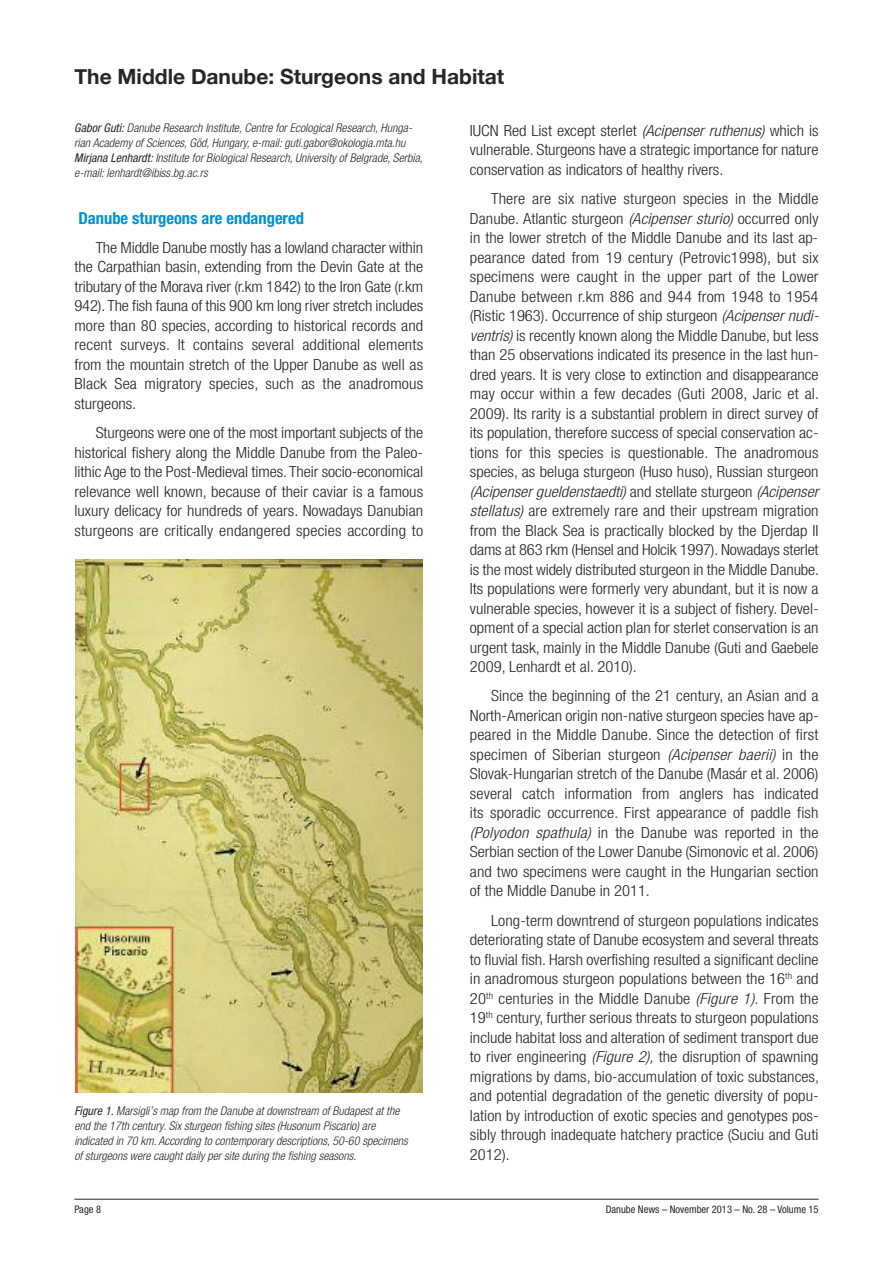
<style>
.page{position:relative;width:893px;height:1263px;background:#fff}
.page>*{position:absolute;margin:0;border:0;box-sizing:border-box;transform-origin:0 0}
.t1{font:700 21px "Helvetica Neue";color:#272627}
.t2{font:700 condensed 16.5px "Helvetica Neue";color:#008fd2}
.t3{font:300 condensed 15.3px/19.5px "Helvetica Neue";color:#272627;text-align:justify;scale:1.08 1}
.t4{font:italic 300 condensed 12px/15px "Helvetica Neue LT Pro";color:#272627}
.t5{font:italic 300 condensed 12px/15px "Helvetica Neue";letter-spacing:.005em;color:#272627}
.t6{font:condensed 10.5px "Helvetica Neue";color:#272627}
.s1{font-weight:400}
.s2{font-family:"Helvetica Neue";font-weight:400}
.s3{font-style:italic}
</style>
<div class="page">
<hr style="left:74px;top:1199px;width:745px;height:1px;background:#272627">
<img style="left:76px;top:559px;width:347px;height:534px">
<h1 class="t1" style="left:74px;top:64px;width:431px">The Middle Danube: Sturgeons and Habitat</h1>
<p class="t5" style="left:74px;top:121px;width:350px"><span class="s1">Gabor Guti:</span> Danube Research Institute, Centre for Ecological Research, Hunga&shy;rian Academy of Sciences, Göd, Hungary, e-mail: guti.gabor@okologia.mta.hu <span class="s1">Mirjana Lenhardt:</span> Institute for Biological Research, University of Belgrade, Serbia, e-mail: lenhardt@ibiss.bg.ac.rs</p>
<p class="t2" style="left:78px;top:212px;width:227px">Danube sturgeons are endangered</p>
<p class="t3" style="left:74px;top:239px;width:324px;text-indent:21px">The Middle Danube mostly has a lowland character within the Carpathian basin, extending from the Devin Gate at the tributary of the Morava river (r.km 1842) to the Iron Gate (r.km 942). The fish fauna of this 900 km long river stretch includes more than 80 species, according to historical records and recent surveys. It contains several additional elements from the mountain stretch of the Upper Danube as well as Black Sea migratory species, such as the anadromous sturgeons.</p>
<p class="t3" style="left:74px;top:424px;width:324px;text-indent:21px">Sturgeons were one of the most important subjects of the historical fishery along the Middle Danube from the Paleo&shy;lithic Age to the Post-Medieval times. Their socio-economical relevance well known, because of their caviar is a famous luxury delicacy for hundreds of years. Nowadays Danubian sturgeons are critically endangered species according to</p>
<p class="t4" style="left:74px;top:1105px;width:337px"><span class="s2">Fig u re 1 .</span> Marsigli’s map from the Danube at downstream of Budapest at the end the 17th century. Six sturgeon fishing sites (Husonum Piscario) are indicated in 70 km. According to contemporary descriptions, 50-60 specimens of sturgeons were caught daily per site during the fishing seasons.</p>
<p class="t3" style="left:470px;top:122px;width:324px">IUCN Red List except sterlet <span class="s3">(Acipenser ruthenus)</span> which is vulnerable. Sturgeons have a strategic importance for nature conservation as indicators of healthy rivers.</p>
<p class="t3" style="left:470px;top:190px;width:325px;text-align:left;text-indent:21px">There are six native sturgeon species in the Middle Danube. Atlantic sturgeon <span class="s3">(Acipenser sturio)</span> occurred only in the lower stretch of the Middle Danube and its last ap&shy;pearance dated from 19 century (Petrovic1998), but six specimens were caught in the upper part of the Lower Danube between r.km 886 and 944 from 1948 to 1954 (Ristic 1963). Occurrence of ship sturgeon <span class="s3">(Acipenser nudi&shy;ventris)</span> is recently known along the Middle Danube, but less than 25 observations indicated its presence in the last hun&shy;dred years. It is very close to extinction and disappearance may occur within a few decades (Guti 2008, Jaric et al.<br>2009). Its rarity is a substantial problem in direct survey of its population, therefore success of special conservation ac&shy;tions for this species is questionable. The anadromous species, as beluga sturgeon (Huso huso), Russian sturgeon <span class="s3">(Acipenser gueldenstaedti)</span> and stellate sturgeon <span class="s3">(Acipenser stellatus)</span> are extremely rare and their upstream migration from the Black Sea is practically blocked by the Djerdap II dams at 863 rkm (Hensel and Holcik 1997). Nowadays sterlet is the most widely distributed sturgeon in the Middle Danube.<br>Its populations were formerly very abundant, but it is now a vulnerable species, however it is a subject of fishery. Devel&shy;opment of a special action plan for sterlet conservation is an urgent task, mainly in the Middle Danube (Guti and Gaebele 2009, Lenhardt et al. 2010).</p>
<p class="t3" style="left:470px;top:687px;width:324px;text-indent:21px">Since the beginning of the 21 century, an Asian and a North-American origin non-native sturgeon species have ap&shy;peared in the Middle Danube. Since the detection of first specimen of Siberian sturgeon <span class="s3">(Acipenser baerii)</span> in the Slovak-Hungarian stretch of the Danube (Masár et al. 2006) several catch information from anglers has indicated its sporadic occurrence. First appearance of paddle fish <span class="s3">(Polyodon spathula)</span> in the Danube was reported in the Serbian section of the Lower Danube (Simonovic et al. 2006) and two specimens were caught in the Hungarian section of the Middle Danube in 2011.</p>
<p class="t3" style="left:470px;top:912px;width:325px;text-indent:21px">Long-term downtrend of sturgeon populations indicates deteriorating state of Danube ecosystem and several threats to fluvial fish. Harsh overfishing resulted a significant decline in anadromous sturgeon populations between the 16<sup>th</sup> and 20<sup>th</sup> centuries in the Middle Danube <span class="s3">(Figure 1).</span> From the 19<sup>th</sup> century, further serious threats to sturgeon populations include habitat loss and alteration of sediment transport due to river engineering <span class="s3">(Figure 2),</span> the disruption of spawning migrations by dams, bio-accumulation of toxic substances, and potential degradation of the genetic diversity of popu&shy;lation by introduction of exotic species and genotypes pos&shy;sibly through inadequate hatchery practice (Suciu and Guti 2012).</p>
<p class="t6" style="left:74px;top:1205px;width:28px">Page 8</p>
<p class="t6" style="left:606px;top:1205px;width:214px">Danube News – November 2013 – No. 28 – Volume 15</p>
</div>
